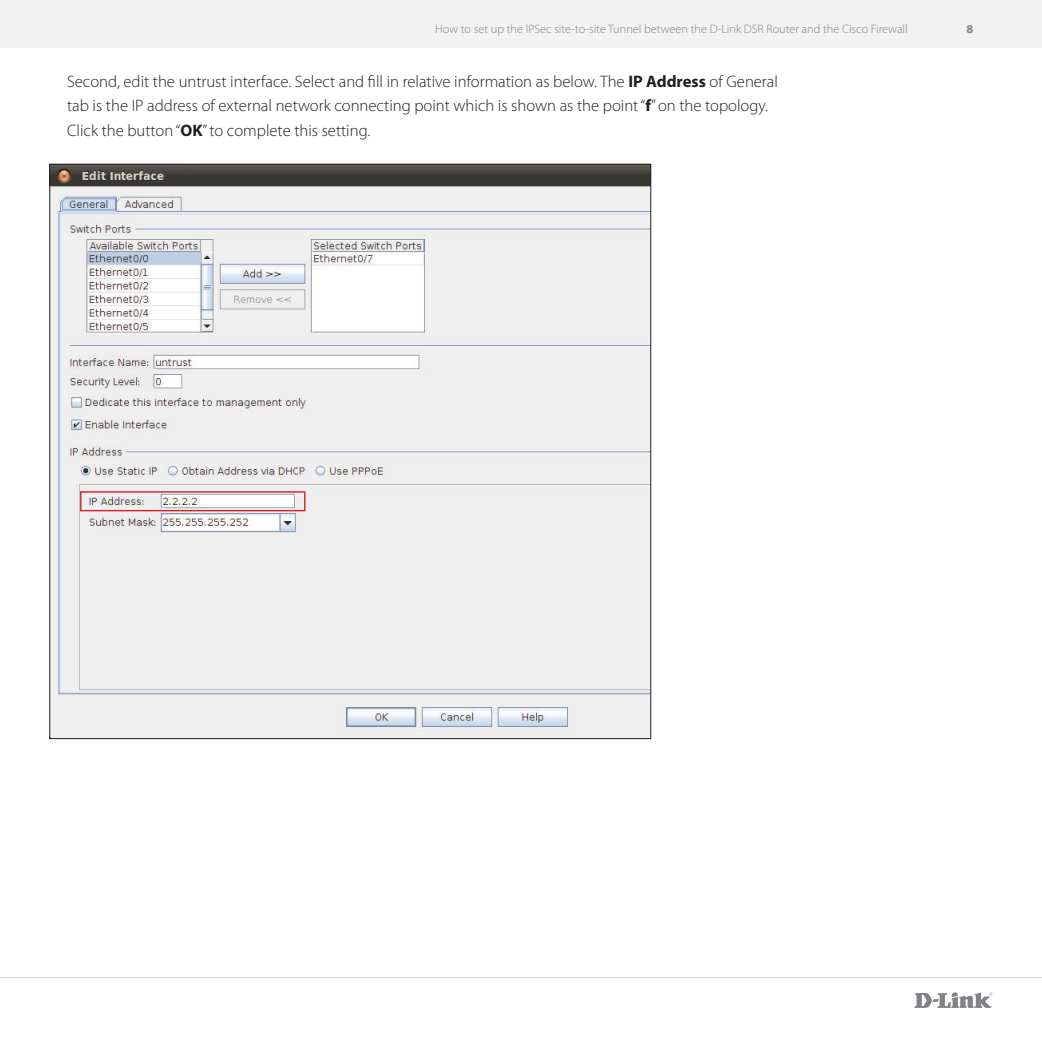
<style>
.page{position:relative;width:1042px;height:1042px;background:#fff}
.page>*{position:absolute;margin:0;border:0;box-sizing:border-box;transform-origin:0 0}
.t1{font:300 16.62px "Myriad Pro";color:#231f20}
.t2{font:300 12.25px "Myriad Pro";color:#808285}
.t3{font:700 12.25px "Myriad Pro";color:#808285}
.s1{font-weight:700}
</style>
<div class="page">
<img style="left:52px;top:166px;width:597px;height:571px">
<div style="left:0;top:0;width:1042px;height:48px;background:#f2f2f3"></div>
<svg style="left:914px;top:992px;width:78px;height:16px"></svg>
<hr style="left:0;top:977px;width:1042px;height:1px;background:#d1d3d4">
<div style="left:80px;top:491px;width:225px;height:20px;border:1px solid #d2232a"></div>
<p class="t2" style="left:435px;top:22px;width:474px">How to set up the IPSec site-to-site Tunnel between the D-Link DSR Router and the Cisco Firewall</p>
<p class="t3" style="left:966px;top:21px;width:8px">8</p>
<p class="t1" style="left:67px;top:72px;width:712px">Second, edit the untrust interface. Select and fill in relative information as below. The <span class="s1">IP Address</span> of General</p>
<p class="t1" style="left:67px;top:97px;width:702px">tab is the IP address of external network connecting point which is shown as the point “<span class="s1">f</span>” on the topology.</p>
<p class="t1" style="left:67px;top:121px;width:305px">Click the button “<span class="s1">OK</span>” to complete this setting.</p>
</div>
